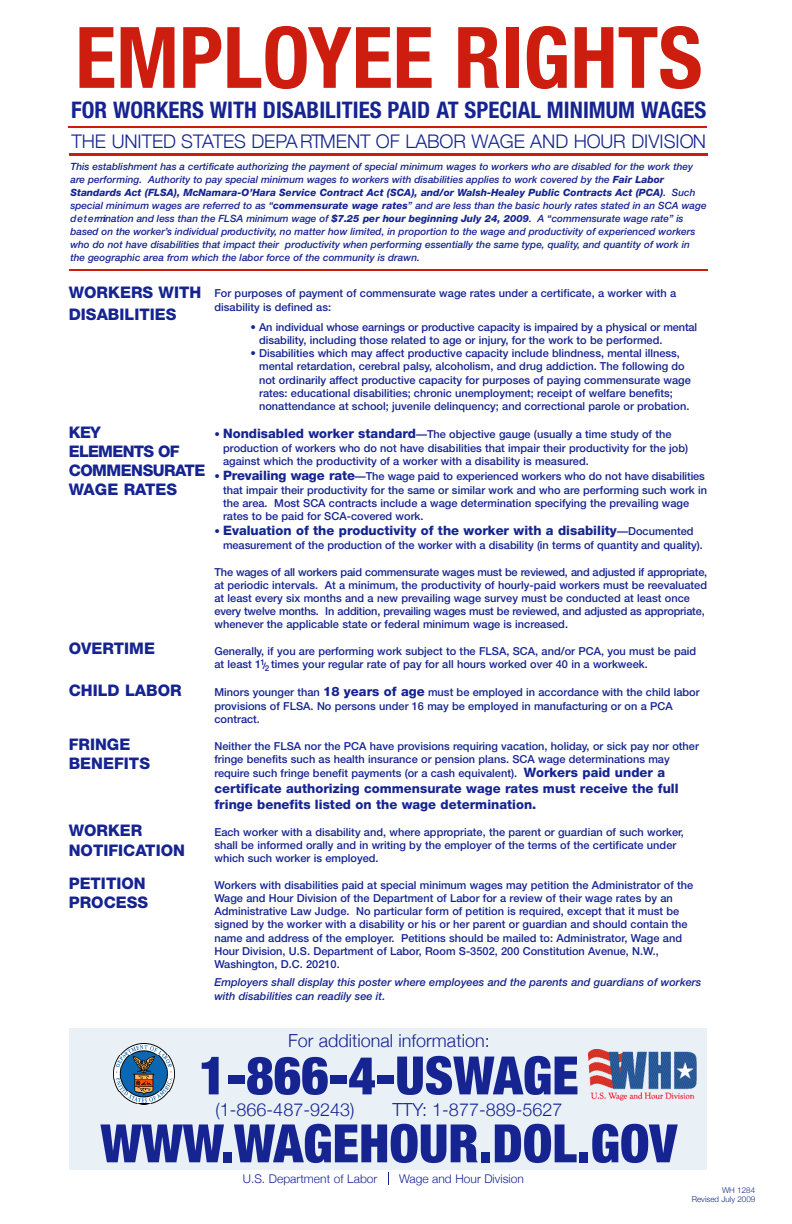
<style>
.page{position:relative;width:792px;height:1224px;background:#fff}
.page>*{position:absolute;margin:0;border:0;box-sizing:border-box;transform-origin:0 0}
.t1{font:700 condensed 85px "Helvetica Neue";color:#cd1d0f}
.t2{font:900 condensed 53px "Helvetica Neue";color:#152491}
.t3{font:900 condensed 53px "Helvetica Neue";color:#152491}
.t4{font:700 condensed 22.9px "Helvetica Neue";color:#152491}
.t5{font:300 18.8px "Helvetica Neue";color:#152491}
.t6{font:300 18px "Helvetica Neue";color:#152491}
.t7{font:800 16px/19.2px "Helvetica Neue";color:#152491}
.t8{font:800 16px/19.2px "Helvetica Neue";letter-spacing:-.04em;color:#152491}
.t9{font:800 13px/15.6px "Helvetica Neue";color:#152491}
.t10{font:300 12px "Helvetica Neue";color:#152491}
.t11{font:500 11px/13.2px "Helvetica Neue";color:#152491}
.t12{font:italic 500 11px/13.9px "Helvetica Neue";color:#152491}
.t13{font:italic 500 10px/13px "Helvetica Neue";color:#152491}
.t14{font:300 8px/8.9px "Helvetica Neue";color:#152491;text-align:right}
.t15{font:500 8px/6px "Helvetica Neue";color:#152491;text-align:center}
.s1{font-weight:800}
.s2{font-weight:800;font-size:13px}
.s3{font-weight:500;font-size:11px}
</style>
<div class="page">
<div style="left:70px;top:1029px;width:637px;height:141px;background:#e9f0f6"></div>
<hr style="left:69px;top:126px;width:638px;height:2px;background:#cd1d0f">
<img style="left:118px;top:1044px;width:52px;height:12px">
<img style="left:114px;top:1056px;width:60px;height:49px">
<img style="left:589px;top:1050px;width:107px;height:50px">
<hr style="left:70px;top:154px;width:638px;height:2px;background:#cd1d0f">
<hr style="left:70px;top:270px;width:638px;height:1px;background:#cd1d0f">
<svg style="left:388px;top:1173px;width:1px;height:12px"></svg>
<h1 class="t1" style="left:75px;top:27px;width:629px">EMPLOYEE RIGHTS</h1>
<h3 class="t4" style="left:71px;top:101px;width:637px">FOR WORKERS WITH DISABILITIES PAID AT SPECIAL MINIMUM WAGES</h3>
<h3 class="t5" style="left:71px;top:130px;width:636px">THE UNITED STATES DEPA RTMENT OF LABOR WAGE AND HOUR DIVISION</h3>
<p class="t13" style="left:70px;top:161px;width:638px">This establishment has a certificate authorizing the payment of special minimum wages to workers who are disabled for the work they are performing. Authority to pay special minimum wages to workers with disabilities applies to work covered by the <span class="s1">Fair Labor Standards Act (FLSA), McNamara-O’Hara Service Contract Act (SCA), and/or Walsh-Healey Public Contracts Act (PCA)</span>. Such special minimum wages are referred to as “<span class="s1">commensurate wage rates</span>” and are less than the basic hourly rates stated in an SCA wage d e t e rmination and less than the FLSA minimum wage of <span class="s1">$7.25 per hour beginning July 24, 2009</span>. A “commensurate wage rate” is based on the worker’s individual pro d u c tiv ity, no matter how limited, in proportion to the wage and productivity of experienced workers who do not have disabilities that impact their productivity when performing essentially the same type, quality, and quantity of work in the geographic area from which the labor force of the community is drawn.</p>
<p class="t11" style="left:214px;top:287px;width:463px;line-height:13.7px">For purposes of payment of commensurate wage rates under a certificate, a worker with a disability is defined as:</p>
<p class="t11" style="left:259px;top:321px;width:440px;text-indent:-9px">• An individual whose earnings or productive capacity is impaired by a physical or mental disability, including those related to age or injury, for the work to be performed.</p>
<p class="t11" style="left:259px;top:348px;width:433px;text-indent:-9px">• Disabilities which may affect productive capacity include blindness, mental illness, mental retardation, cerebral palsy, alcoholism, and drug addiction. The following do not ordinarily affect productive capacity for purposes of paying commensurate wage rates: educational disabilities; chronic unemployment; receipt of welfare benefits; nonattendance at school; juvenile delinquency; and correctional parole or probation.</p>
<p class="t11" style="left:223px;top:428px;width:467px;line-height:13.7px;text-indent:-9px">• <span class="s2">Nondisabled worker standard</span>—The objective gauge (usually a time study of the production of workers who do not have disabilities that impair their productivity for the job) against which the productivity of a worker with a disability is measured.</p>
<p class="t11" style="left:223px;top:470px;width:486px;line-height:13.5px;text-indent:-9px">• <span class="s2">P revailing wage rate</span>—The wage paid to experienced workers who do not have disabilities that impair their productivity for the same or similar work and who are performing such work in the area. Most SCA contracts include a wage determination specifying the prevailing wage rates to be paid for SCA-covered work.</p>
<p class="t9" style="left:214px;top:524px;width:481px"><span class="s3">•</span> Evaluation of the productivity of the worker with a disability<span class="s3">—Documented</span></p>
<p class="t11" style="left:223px;top:540px;width:481px">m e a s u rement of the production of the worker with a disability (in terms of quantity and quality).</p>
<p class="t11" style="left:214px;top:566px;width:494px">The wages of all workers paid commensurate wages must be reviewed, and adjusted if appro p ria te , at periodic intervals. At a minimum, the productivity of hourly-paid workers must be reevaluated at least every six months and a new prevailing wage survey must be conducted at least once<br>e v e ry twelve months. In addition, prevailing wages must be reviewed, and adjusted as appro p ria te , whenever the applicable state or federal minimum wage is increased.</p>
<p class="t11" style="left:214px;top:645px;width:483px">Generally, if you are performing work subject to the FLSA, SCA, and/or PCA, you must be paid at least 1 times your regular rate of pay for all hours worked over 40 in a workweek.</p>
<p class="t11" style="left:214px;top:686px;width:487px;line-height:13.7px">Minors younger than <span class="s2">18 years of age</span> must be employed in accordance with the child labor provisions of FLSA. No persons under 16 may be employed in manufacturing or on a PCA contract.</p>
<p class="t11" style="left:214px;top:740px;width:486px">Neither the FLSA nor the PCA have provisions requiring vacation, holiday, or sick pay nor other fringe benefits such as health insurance or pension plans. SCA wage determinations may</p>
<p class="t11" style="left:214px;top:768px;width:452px">require such fringe benefit payments (or a cash equivalent). <span class="s2">Workers paid under a</span></p>
<p class="t9" style="left:214px;top:782px;width:466px">certificate authorizing commensurate wage rates must receive the full fringe benefits listed on the wage determination.</p>
<p class="t11" style="left:214px;top:826px;width:471px">Each worker with a disability and, where appropriate, the parent or guardian of such worker, shall be informed orally and in writing by the employer of the terms of the certificate under which such worker is employed.</p>
<p class="t11" style="left:214px;top:879px;width:480px">Workers with disabilities paid at special minimum wages may petition the Administrator of the Wage and Hour Division of the Department of Labor for a review of their wage rates by an Administrative Law Judge. No particular form of petition is required, except that it must be signed by the worker with a disability or his or her parent or guardian and should contain the name and address of the employer. Petitions should be mailed to: Administrator, Wage and Hour Division, U.S. Department of Labor, Room S-3502, 200 Constitution Avenue, N.W., Washington, D.C. 20210.</p>
<p class="t12" style="left:214px;top:976px;width:489px">Employers shall display this poster where employees and the parents and guardians of workers with disabilities can readily see it.</p>
<h3 class="t6" style="left:288px;top:1030px;width:203px">For additional information:</h3>
<h2 class="t3" style="left:199px;top:1043px;width:381px">1-866-4-USWAGE</h2>
<h3 class="t6" style="left:215px;top:1099px;width:141px">(1-866-487-9243)</h3>
<h3 class="t6" style="left:393px;top:1099px;width:172px">TTY: 1-877-889-5627</h3>
<h2 class="t2" style="left:100px;top:1124px;width:578px">WWW.WAGEHOUR.DOL.GOV</h2>
<h3 class="t7" style="left:69px;top:282px;width:134px;line-height:22.1px">WORKERS WITH<br>DISABILITIES</h3>
<h3 class="t8" style="left:69px;top:424px;width:138px">KEY<br>ELEMENTS OF<br>C O M M E N S U R AT E<br>WAGE RATES</h3>
<h3 class="t7" style="left:69px;top:641px;width:88px">OVERTIME</h3>
<h3 class="t7" style="left:69px;top:682px;width:115px">CHILD LABOR</h3>
<p class="t15" style="left:261px;top:660px;width:10px">1<br>2<sup>/</sup></p>
<h3 class="t7" style="left:69px;top:736px;width:83px">FRINGE<br>BENEFITS</h3>
<h3 class="t7" style="left:69px;top:822px;width:118px">WORKER<br>NOTIFICATION</h3>
<h3 class="t7" style="left:69px;top:875px;width:81px">PETITION<br>PROCESS</h3>
<p class="t10" style="left:243px;top:1172px;width:136px">U.S. Department of Labor</p>
<p class="t10" style="left:399px;top:1172px;width:126px">Wage and Hour Division</p>
<p class="t14" style="left:692px;top:1186px;width:65px">WH 1284<br>Revised July 2009</p>
</div>
